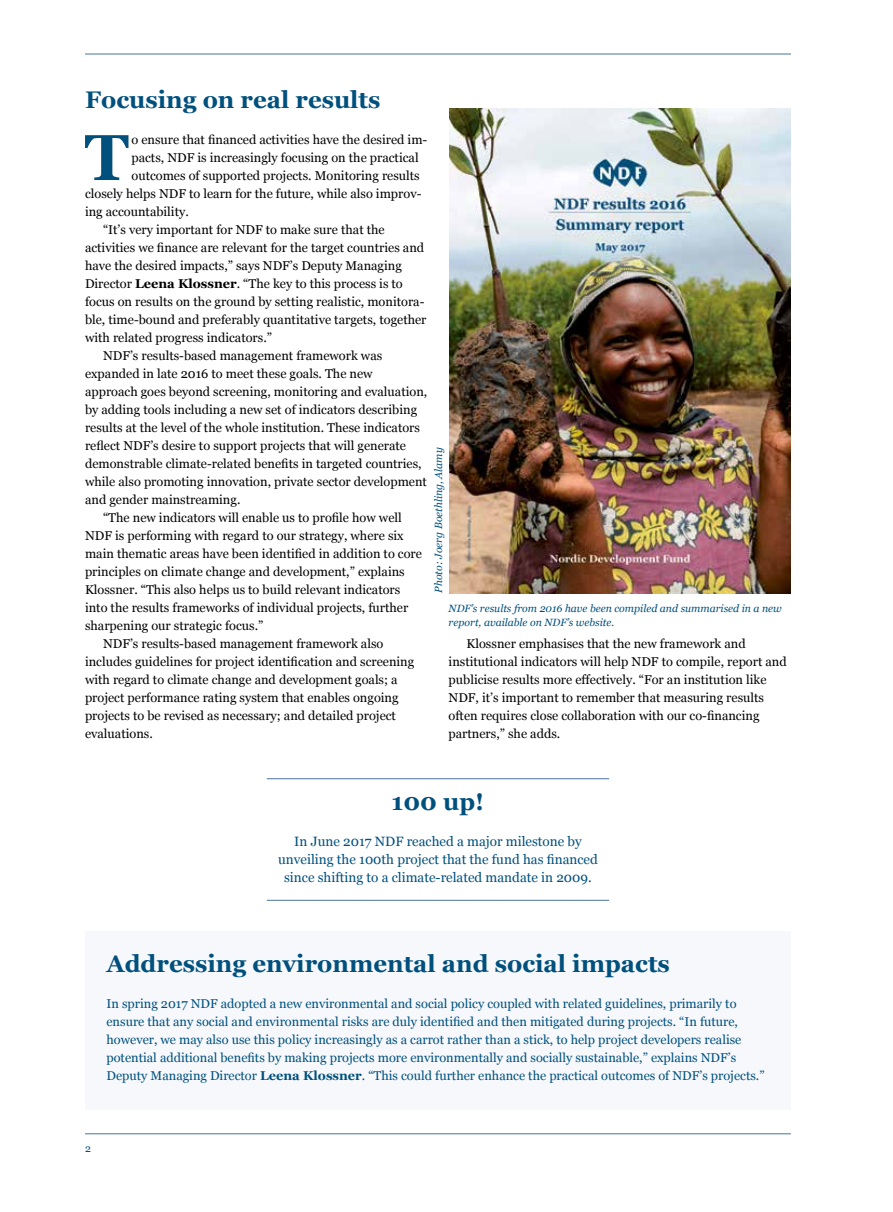
<style>
.page{position:relative;width:893px;height:1212px;background:#fff}
.page>*{position:absolute;margin:0;border:0;box-sizing:border-box;transform-origin:0 0}
.t1{font:700 64.65px "Georgia";color:#00507d}
.t2{font:700 24px "Georgia";color:#00507d}
.t3{font:13.5px/18px "Georgia";color:#00507d;text-align:center}
.t4{font:12.75px/18px "Georgia";color:#000}
.t5{font:12.75px/18px "Georgia";color:#00507d}
.t6{font:italic 10.5px/13.5px "Georgia";color:#00507d}
.t7{font:10.5px "Georgia";color:#00507d}
.s1{font-weight:700}
</style>
<div class="page">
<div style="left:85px;top:931px;width:706px;height:179px;background:#f6f8fb"></div>
<hr style="left:85px;top:1133px;width:706px;height:1px;background:#48749c">
<hr style="left:85px;top:54px;width:706px;height:1px;background:#48749c">
<img style="left:449px;top:108px;width:342px;height:486px">
<hr style="left:267px;top:778px;width:342px;height:1px;background:#48749c">
<hr style="left:267px;top:900px;width:342px;height:1px;background:#48749c">
<h2 class="t2" style="left:85px;top:82px;width:297px">Focusing on real results</h2>
<h1 class="t1" style="left:85px;top:109px;width:45px">T</h1>
<p class="t4" style="left:131px;top:130px;width:297px">o ensure that financed activities have the desired im-</p>
<p class="t4" style="left:131px;top:148px;width:289px">pacts, NDF is increasingly focusing on the practical</p>
<p class="t4" style="left:131px;top:166px;width:290px">outcomes of supported projects. Monitoring results</p>
<p class="t4" style="left:85px;top:184px;width:338px">closely helps NDF to learn for the future, while also improv-</p>
<p class="t4" style="left:85px;top:202px;width:105px">ing accountability.</p>
<p class="t4" style="left:103px;top:220px;width:283px">“It’s very important for NDF to make sure that the</p>
<p class="t4" style="left:85px;top:238px;width:341px">activities we finance are relevant for the target countries and</p>
<p class="t4" style="left:85px;top:256px;width:318px">have the desired impacts,” says NDF’s Deputy Managing</p>
<p class="t4" style="left:85px;top:274px;width:319px">Director <span class="s1">Leena Klossner</span>. “The key to this process is to</p>
<p class="t4" style="left:85px;top:292px;width:341px">focus on results on the ground by setting realistic, monitora-</p>
<p class="t4" style="left:85px;top:310px;width:343px">ble, time-bound and preferably quantitative targets, together</p>
<p class="t4" style="left:85px;top:328px;width:188px">with related progress indicators.”</p>
<p class="t4" style="left:103px;top:346px;width:281px">NDF’s results-based management framework was</p>
<p class="t4" style="left:85px;top:364px;width:289px">expanded in late 2016 to meet these goals. The new</p>
<p class="t4" style="left:85px;top:382px;width:344px">approach goes beyond screening, monitoring and evaluation,</p>
<p class="t4" style="left:85px;top:400px;width:334px">by adding tools including a new set of indicators describing</p>
<p class="t4" style="left:85px;top:418px;width:336px">results at the level of the whole institution. These indicators</p>
<p class="t4" style="left:85px;top:436px;width:323px">reflect NDF’s desire to support projects that will generate</p>
<p class="t4" style="left:85px;top:454px;width:338px">demonstrable climate-related benefits in targeted countries,</p>
<p class="t4" style="left:85px;top:472px;width:343px">while also promoting innovation, private sector development</p>
<p class="t4" style="left:85px;top:490px;width:157px">and gender mainstreaming.</p>
<p class="t4" style="left:103px;top:508px;width:300px">“The new indicators will enable us to profile how well</p>
<p class="t4" style="left:85px;top:526px;width:320px">NDF is performing with regard to our strategy, where six</p>
<p class="t4" style="left:85px;top:544px;width:338px">main thematic areas have been identified in addition to core</p>
<p class="t4" style="left:85px;top:562px;width:321px">principles on climate change and development,” explains</p>
<p class="t4" style="left:85px;top:580px;width:317px">Klossner. “This also helps us to build relevant indicators</p>
<p class="t4" style="left:85px;top:598px;width:325px">into the results frameworks of individual projects, further</p>
<p class="t4" style="left:85px;top:616px;width:180px">sharpening our strategic focus.”</p>
<p class="t4" style="left:103px;top:634px;width:282px">NDF’s results-based management framework also</p>
<p class="t4" style="left:85px;top:652px;width:331px">includes guidelines for project identification and screening</p>
<p class="t4" style="left:85px;top:670px;width:314px">with regard to climate change and development goals; a</p>
<p class="t4" style="left:85px;top:688px;width:315px">project performance rating system that enables ongoing</p>
<p class="t4" style="left:85px;top:706px;width:312px">projects to be revised as necessary; and detailed project</p>
<p class="t4" style="left:85px;top:724px;width:69px">evaluations.</p>
<p class="t6" style="left:431px;top:592px;width:147px;rotate:-90deg">Photo: Joerg Boethling, Alamy</p>
<p class="t6" style="left:449px;top:601px;width:335px">NDF’s results from 2016 have been compiled and summarised in a new report, available on NDF’s website.</p>
<p class="t4" style="left:449px;top:634px;width:340px;text-indent:18px">Klossner emphasises that the new framework and institutional indicators will help NDF to compile, report and publicise results more effectively. “For an institution like NDF, it’s important to remember that measuring results often requires close collaboration with our co-financing partners,” she adds.</p>
<h2 class="t2" style="left:392px;top:784px;width:94px">100 up!</h2>
<p class="t3" style="left:278px;top:832px;width:321px">In June 2017 NDF reached a major milestone by unveiling the 100th project that the fund has financed since shifting to a climate-related mandate in 2009.</p>
<h2 class="t2" style="left:106px;top:946px;width:565px">Addressing environmental and social impacts</h2>
<p class="t5" style="left:106px;top:994px;width:660px">In spring 2017 NDF adopted a new environmental and social policy coupled with related guidelines, primarily to ensure that any social and environmental risks are duly identified and then mitigated during projects. “In future, however, we may also use this policy increasingly as a carrot rather than a stick, to help project developers realise potential additional benefits by making projects more environmentally and socially sustainable,” explains NDF’s Deputy Managing Director <span class="s1">Leena Klossner</span>. “This could further enhance the practical outcomes of NDF’s projects.”</p>
<p class="t7" style="left:85px;top:1141px;width:7px">2</p>
</div>
